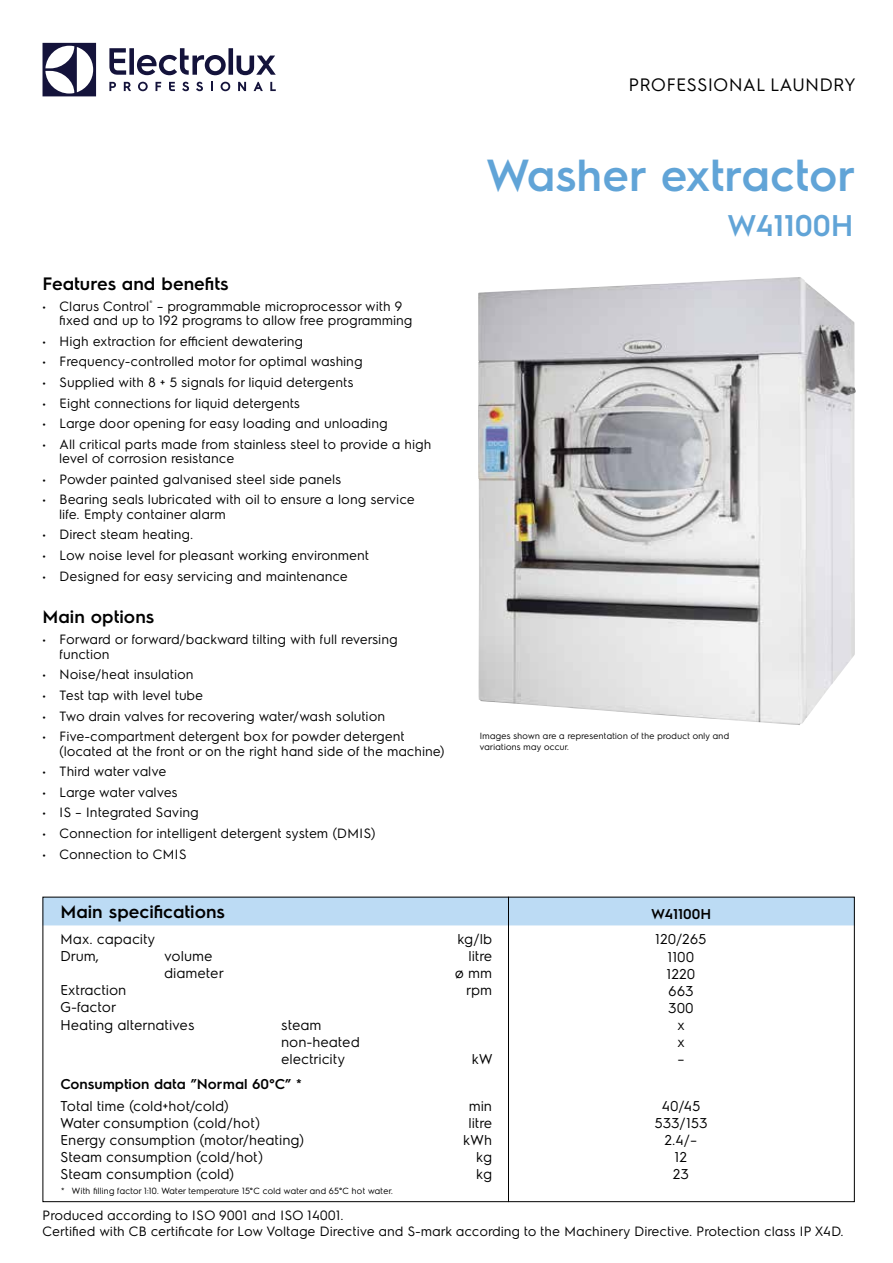
<style>
.page{position:relative;width:893px;height:1263px;background:#fff}
.page>*{position:absolute;margin:0;border:0;box-sizing:border-box;transform-origin:0 0}
.t1{font:600 45px "Electrolux Sans";color:#61a4d7}
.t2{font:600 30px "Electrolux Sans";color:#61a4d7}
.t3{font:600 18px "Electrolux Sans";color:#000}
.t4{font:18px "Electrolux Sans";color:#000}
.t5{font:14.25px/17.1px "Electrolux Sans";color:#000;text-align:center}
.t6{font:600 14.25px "Electrolux Sans";color:#000}
.t7{font:13.5px/14.2px "Electrolux Sans";color:#000}
.t8{font:9px/10.8px "Electrolux Sans";color:#000}
</style>
<div class="page">
<svg style="left:43px;top:43px;width:53px;height:53px"></svg>
<svg style="left:109px;top:48px;width:167px;height:27px"></svg>
<svg style="left:270px;top:82px;width:6px;height:9px"></svg>
<svg style="left:221px;top:82px;width:9px;height:9px"></svg>
<svg style="left:211px;top:82px;width:2px;height:9px"></svg>
<svg style="left:196px;top:82px;width:7px;height:9px"></svg>
<svg style="left:182px;top:82px;width:7px;height:9px"></svg>
<svg style="left:169px;top:82px;width:6px;height:9px"></svg>
<svg style="left:156px;top:82px;width:5px;height:9px"></svg>
<svg style="left:138px;top:82px;width:10px;height:9px"></svg>
<svg style="left:124px;top:82px;width:7px;height:9px"></svg>
<svg style="left:109px;top:82px;width:7px;height:9px"></svg>
<svg style="left:254px;top:82px;width:9px;height:9px"></svg>
<svg style="left:238px;top:82px;width:8px;height:9px"></svg>
<img style="left:478px;top:277px;width:378px;height:448px">
<div style="left:45px;top:899px;width:808px;height:26px;background:#bcdbf4"></div>
<hr style="left:508px;top:897px;width:1px;height:305px;background:#000">
<h3 class="t4" style="left:629px;top:72px;width:229px">PROFESSIONAL LAUNDRY</h3>
<h3 class="t3" style="left:43px;top:271px;width:188px">Features and benefits</h3>
<p class="t7" style="left:60px;top:298px;width:355px;text-indent:-17px">• Clarus Control<sup>®</sup> – programmable microprocessor with 9 fixed and up to 192 programs to allow free programming</p>
<p class="t7" style="left:43px;top:333px;width:262px">• High extraction for efficient dewatering</p>
<p class="t7" style="left:43px;top:354px;width:322px">• Frequency-controlled motor for optimal washing</p>
<p class="t7" style="left:43px;top:374px;width:313px">• Supplied with 8 + 5 signals for liquid detergents</p>
<p class="t7" style="left:43px;top:395px;width:259px">• Eight connections for liquid detergents</p>
<p class="t7" style="left:43px;top:416px;width:347px">• Large door opening for easy loading and unloading</p>
<p class="t7" style="left:60px;top:436px;width:374px;text-indent:-17px">• All critical parts made from stainless steel to provide a high level of corrosion resistance</p>
<p class="t7" style="left:43px;top:471px;width:301px">• Powder painted galvanised steel side panels</p>
<p class="t7" style="left:60px;top:492px;width:357px;text-indent:-17px">• Bearing seals lubricated with oil to ensure a long service life. Empty container alarm</p>
<p class="t7" style="left:43px;top:527px;width:152px">• Direct steam heating.</p>
<p class="t7" style="left:43px;top:547px;width:328px">• Low noise level for pleasant working environment</p>
<p class="t7" style="left:43px;top:568px;width:307px">• Designed for easy servicing and maintenance</p>
<h3 class="t3" style="left:43px;top:604px;width:113px">Main options</h3>
<p class="t7" style="left:60px;top:632px;width:340px;text-indent:-17px">• Forward or forward/backward tilting with full reversing function</p>
<p class="t7" style="left:43px;top:667px;width:153px">• Noise/heat insulation</p>
<p class="t7" style="left:43px;top:687px;width:162px">• Test tap with level tube</p>
<p class="t7" style="left:43px;top:708px;width:344px">• Two drain valves for recovering water/wash solution</p>
<p class="t7" style="left:60px;top:728px;width:387px;text-indent:-17px">• Five-compartment detergent box for powder detergent (located at the front or on the right hand side of the machine)</p>
<p class="t7" style="left:43px;top:763px;width:126px">• Third water valve</p>
<p class="t7" style="left:43px;top:784px;width:137px">• Large water valves</p>
<p class="t7" style="left:43px;top:805px;width:158px">• IS – Integrated Saving</p>
<p class="t7" style="left:43px;top:825px;width:335px">• Connection for intelligent detergent system (DMIS)</p>
<p class="t7" style="left:43px;top:846px;width:146px">• Connection to CMIS</p>
<h1 class="t1" style="left:486px;top:144px;width:371px">Washer extractor</h1>
<h2 class="t2" style="left:727px;top:204px;width:128px">W41100H</h2>
<p class="t8" style="left:480px;top:730px;width:251px">Images shown are a representation of the product only and variations may occur.</p>
<h3 class="t3" style="left:60px;top:899px;width:166px">Main specifications</h3>
<p class="t5" style="left:60px;top:929px;width:97px">Max. capacity</p>
<p class="t5" style="left:458px;top:929px;width:36px">kg/lb</p>
<p class="t5" style="left:60px;top:947px;width:41px">Drum,</p>
<p class="t5" style="left:165px;top:947px;width:50px">volume</p>
<p class="t5" style="left:469px;top:947px;width:25px">litre</p>
<p class="t5" style="left:165px;top:964px;width:61px">diameter</p>
<p class="t5" style="left:455px;top:964px;width:39px">ø mm</p>
<p class="t5" style="left:60px;top:981px;width:68px">Extraction</p>
<p class="t5" style="left:466px;top:981px;width:27px">rpm</p>
<p class="t5" style="left:60px;top:998px;width:136px;text-align:left">G-factor<br>Heating alternatives</p>
<p class="t6" style="left:651px;top:904px;width:62px">W41100H</p>
<p class="t5" style="left:656px;top:930px;width:53px">120/265<br>1100<br>1220<br>663<br>300<br>x<br>x<br>–</p>
<p class="t5" style="left:655px;top:1096px;width:55px">40/45<br>533/153<br>2.4/–<br>12<br>23</p>
<p class="t5" style="left:281px;top:1015px;width:80px;text-align:left">steam non-heated electricity</p>
<p class="t5" style="left:472px;top:1049px;width:22px">kW</p>
<p class="t6" style="left:60px;top:1074px;width:243px">Consumption data ”Normal 60°C” *</p>
<p class="t5" style="left:60px;top:1096px;width:170px">Total time (cold+hot/cold)</p>
<p class="t5" style="left:469px;top:1096px;width:25px">min</p>
<p class="t5" style="left:60px;top:1113px;width:202px">Water consumption (cold/hot)</p>
<p class="t5" style="left:469px;top:1113px;width:25px">litre</p>
<p class="t5" style="left:60px;top:1130px;width:246px">Energy consumption (motor/heating)</p>
<p class="t5" style="left:463px;top:1130px;width:30px">kWh</p>
<p class="t5" style="left:60px;top:1147px;width:205px">Steam consumption (cold/hot)</p>
<p class="t5" style="left:477px;top:1147px;width:17px">kg</p>
<p class="t5" style="left:60px;top:1165px;width:176px">Steam consumption (cold)</p>
<p class="t5" style="left:477px;top:1165px;width:17px">kg</p>
<p class="t7" style="left:43px;top:1206px;width:803px;line-height:16.2px">Produced according to ISO 9001 and ISO 14001.<br>Certified with CB certificate for Low Voltage Directive and S-mark according to the Machinery Directive. Protection class IP X4D.</p>
<p class="t8" style="left:61px;top:1185px;width:333px">* With filling factor 1:10. Water temperature 15°C cold water and 65°C hot water.</p>
</div>
